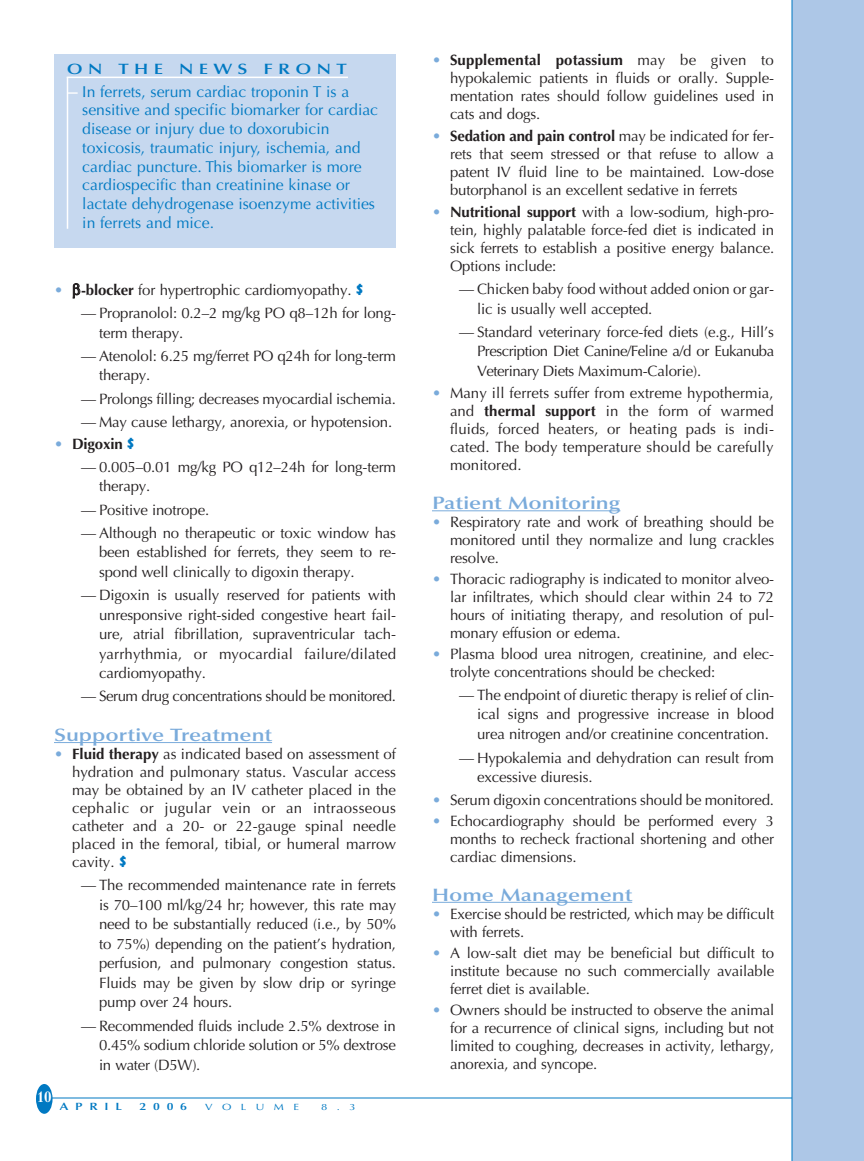
<style>
.page{position:relative;width:864px;height:1161px;background:#fff}
.page>*{position:absolute;margin:0;border:0;box-sizing:border-box;transform-origin:0 0}
.t1{font:600 18px "Optima";color:#7aabdb;scale:1.25 1}
.t2{font:15.75px/18.8px "Optima";color:#0079c2}
.t3{font:15px/18px "Optima";letter-spacing:-.01em;color:#231f20;text-align:justify}
.t4{font:15px "Optima";letter-spacing:-.03em;color:#231f20}
.t5{font:600 15px "Optima";letter-spacing:.285em;color:#0079c2;scale:1.25 1}
.t6{font:700 15px "Optima";letter-spacing:-.01em;color:#231f20}
.t7{font:700 15px "Walbaum";color:#fff;scale:.9 1}
.t8{font:600 10.5px "Optima";letter-spacing:.52em;color:#0079c2;scale:1.25 1}
.t9{font:9px "Optima";letter-spacing:.835em;color:#0079c2;scale:1.25 1}
.s1{font-weight:600;color:#fff}
.s2{font-weight:700;color:#7aabdb}
.s3{font-weight:700}
.s4{font-family:"Eras";font-weight:700;color:#0079c2}
.s5{color:#7aabdb}
.s6{font-family:"Eras";color:#0079c2}
</style>
<div class="page">
<div style="left:36px;top:1084px;width:17px;height:30px;background:#0079c2;border-radius:50%"></div>
<hr style="left:50px;top:1098px;width:760px;height:1px;background:#0079c2">
<div style="left:792px;top:0;width:72px;height:1161px;background:#adc7e7"></div>
<hr style="left:792px;top:0;width:1px;height:1161px;background:#0079c2">
<hr style="left:432px;top:510px;width:188px;height:1px;background:#7aabdb">
<hr style="left:432px;top:902px;width:200px;height:1px;background:#7aabdb">
<div style="left:54px;top:54px;width:342px;height:194px;background:#c6d8ef"></div>
<hr style="left:67px;top:77px;width:281px;height:1px;background:#fff">
<hr style="left:67px;top:77px;width:1px;height:152px;background:#fff">
<hr style="left:54px;top:742px;width:218px;height:1px;background:#7aabdb">
<p class="t5" style="left:67px;top:62px;width:226px">ON THE NEWS FRONT</p>
<p class="t2" style="left:82px;top:83px;width:297px;text-indent:-16px"><span class="s1">—</span> In ferrets, serum cardiac troponin T is a sensitive and specific biomarker for cardiac disease or injury due to doxorubicin toxicosis, traumatic injury, ischemia, and cardiac puncture. This biomarker is more cardiospecific than creatinine kinase or lactate dehydrogenase isoenzyme activities in ferrets and mice.</p>
<p class="t3" style="left:54px;top:282px;width:310px"><span class="s2">•</span> <span class="s3">-blocker</span> for hypertrophic cardiomyopathy. <span class="s4">$</span></p>
<p class="t3" style="left:99px;top:305px;width:299px;line-height:19.5px;text-indent:-18px">— Propranolol: 0.2–2 mg/kg PO q8–12h for long&shy;term therapy.</p>
<p class="t3" style="left:99px;top:347px;width:299px;line-height:19.5px;text-indent:-18px">— Atenolol: 6.25 mg/ferret PO q24h for long-term therapy.</p>
<p class="t3" style="left:81px;top:391px;width:316px">— Prolongs filling; decreases myocardial ischemia.</p>
<p class="t3" style="left:81px;top:414px;width:313px">— May cause lethargy, anorexia, or hypotension.</p>
<p class="t6" style="left:54px;top:437px;width:82px"><span class="s5">•</span> Digoxin <span class="s6">$</span></p>
<p class="t3" style="left:99px;top:458px;width:299px;line-height:19.5px;text-indent:-18px">— 0.005–0.01 mg/kg PO q12–24h for long-term therapy.</p>
<p class="t3" style="left:81px;top:502px;width:130px">— Positive inotrope.</p>
<p class="t3" style="left:99px;top:524px;width:299px;line-height:19.5px;text-indent:-18px">— Although no therapeutic or toxic window has been established for ferrets, they seem to re&shy;spond well clinically to digoxin therapy.</p>
<p class="t3" style="left:99px;top:587px;width:299px;line-height:19.5px;text-indent:-18px">— Digoxin is usually reserved for patients with unresponsive right-sided congestive heart fail&shy;ure, atrial fibrillation, supraventricular tach&shy;yarrhythmia, or myocardial failure/dilated cardiomyopathy.</p>
<p class="t4" style="left:81px;top:690px;width:316px">— Serum drug concentrations should be monitored.</p>
<p class="t1" style="left:54px;top:728px;width:176px">Supportive Treatment</p>
<p class="t3" style="left:72px;top:746px;width:326px;text-indent:-18px"><span class="s2">•</span> <span class="s3">Fluid therapy</span> as indicated based on assessment of hydration and pulmonary status. Vascular access may be obtained by an IV catheter placed in the cephalic or jugular vein or an intraosseous catheter and a 20- or 22-gauge spinal needle placed in the femoral, tibial, or humeral marrow cavity. <span class="s4">$</span></p>
<p class="t3" style="left:99px;top:877px;width:299px;line-height:19.5px;text-indent:-18px">— The recommended maintenance rate in ferrets is 70–100 ml/kg/24 hr; however, this rate may need to be substantially reduced (i.e., by 50% to 75%) depending on the patient’s hydration, perfusion, and pulmonary congestion status.<br>Fluids may be given by slow drip or syringe pump over 24 hours.</p>
<p class="t3" style="left:99px;top:1017px;width:298px;line-height:19.5px;text-indent:-18px">— Recommended fluids include 2.5% dextrose in 0.45% sodium chloride solution or 5% dextrose in water (D5W).</p>
<p class="t7" style="left:37px;top:1091px;width:18px">10</p>
<p class="t8" style="left:60px;top:1103px;width:51px">APRIL</p>
<p class="t8" style="left:139px;top:1103px;width:40px">2006</p>
<p class="t9" style="left:205px;top:1104px;width:77px">VOLUME</p>
<p class="t9" style="left:321px;top:1104px;width:29px">8.3</p>
<p class="t3" style="left:450px;top:53px;width:326px;text-indent:-18px"><span class="s2">•</span> <span class="s3">Supplemental potassium</span> may be given to hypokalemic patients in fluids or orally. Supple&shy;mentation rates should follow guidelines used in cats and dogs.</p>
<p class="t3" style="left:450px;top:128px;width:326px;text-indent:-18px"><span class="s2">•</span> <span class="s3">Sedation and pain control</span> may be indicated for fer&shy;rets that seem stressed or that refuse to allow a patent IV fluid line to be maintained. Low-dose butorphanol is an excellent sedative in ferrets</p>
<p class="t3" style="left:450px;top:204px;width:326px;text-indent:-18px"><span class="s2">•</span> <span class="s3">Nutritional support</span> with a low-sodium, high-pro&shy;tein, highly palatable force-fed diet is indicated in sick ferrets to establish a positive energy balance.<br>Options include:</p>
<p class="t3" style="left:477px;top:281px;width:299px;line-height:19.5px;text-indent:-18px">— Chicken baby food without added onion or gar&shy;lic is usually well accepted.</p>
<p class="t3" style="left:477px;top:323px;width:299px;line-height:19.5px;text-indent:-18px">— Standard veterinary force-fed diets (e.g., Hill’s Prescription Diet Canine/Feline a/d or Eukanuba Veterinary Diets Maximum-Calorie).</p>
<p class="t3" style="left:450px;top:385px;width:326px;text-indent:-18px"><span class="s2">•</span> Many ill ferrets suffer from extreme hypothermia, and <span class="s3">thermal support</span> in the form of warmed fluids, forced heaters, or heating pads is indi&shy;cated. The body temperature should be carefully monitored.</p>
<p class="t1" style="left:432px;top:496px;width:152px">Patient Monitoring</p>
<p class="t3" style="left:450px;top:515px;width:326px;text-indent:-18px"><span class="s2">•</span> Respiratory rate and work of breathing should be monitored until they normalize and lung crackles resolve.</p>
<p class="t3" style="left:450px;top:572px;width:326px;text-indent:-18px"><span class="s2">•</span> Thoracic radiography is indicated to monitor alveo&shy;lar infiltrates, which should clear within 24 to 72 hours of initiating therapy, and resolution of pul&shy;monary effusion or edema.</p>
<p class="t3" style="left:450px;top:647px;width:326px;text-indent:-18px"><span class="s2">•</span> Plasma blood urea nitrogen, creatinine, and elec&shy;trolyte concentrations should be checked:</p>
<p class="t3" style="left:477px;top:686px;width:299px;line-height:19.5px;text-indent:-18px">— The endpoint of diuretic therapy is relief of clin&shy;ical signs and progressive increase in blood urea nitrogen and/or creatinine concentration.</p>
<p class="t3" style="left:477px;top:749px;width:299px;line-height:19.5px;text-indent:-18px">— Hypokalemia and dehydration can result from excessive diuresis.</p>
<p class="t3" style="left:432px;top:792px;width:344px"><span class="s2">•</span> Serum digoxin concentrations should be monitored.</p>
<p class="t3" style="left:450px;top:813px;width:326px;text-indent:-18px"><span class="s2">•</span> Echocardiography should be performed every 3 months to recheck fractional shortening and other cardiac dimensions.</p>
<p class="t1" style="left:432px;top:887px;width:162px">Home Management</p>
<p class="t3" style="left:450px;top:906px;width:326px;text-indent:-18px"><span class="s2">•</span> Exercise should be restricted, which may be difficult with ferrets.</p>
<p class="t3" style="left:450px;top:945px;width:326px;text-indent:-18px"><span class="s2">•</span> A low-salt diet may be beneficial but difficult to institute because no such commercially available ferret diet is available.</p>
<p class="t3" style="left:450px;top:1002px;width:326px;text-indent:-18px"><span class="s2">•</span> Owners should be instructed to observe the animal for a recurrence of clinical signs, including but not limited to coughing, decreases in activity, lethargy, anorexia, and syncope.</p>
</div>
